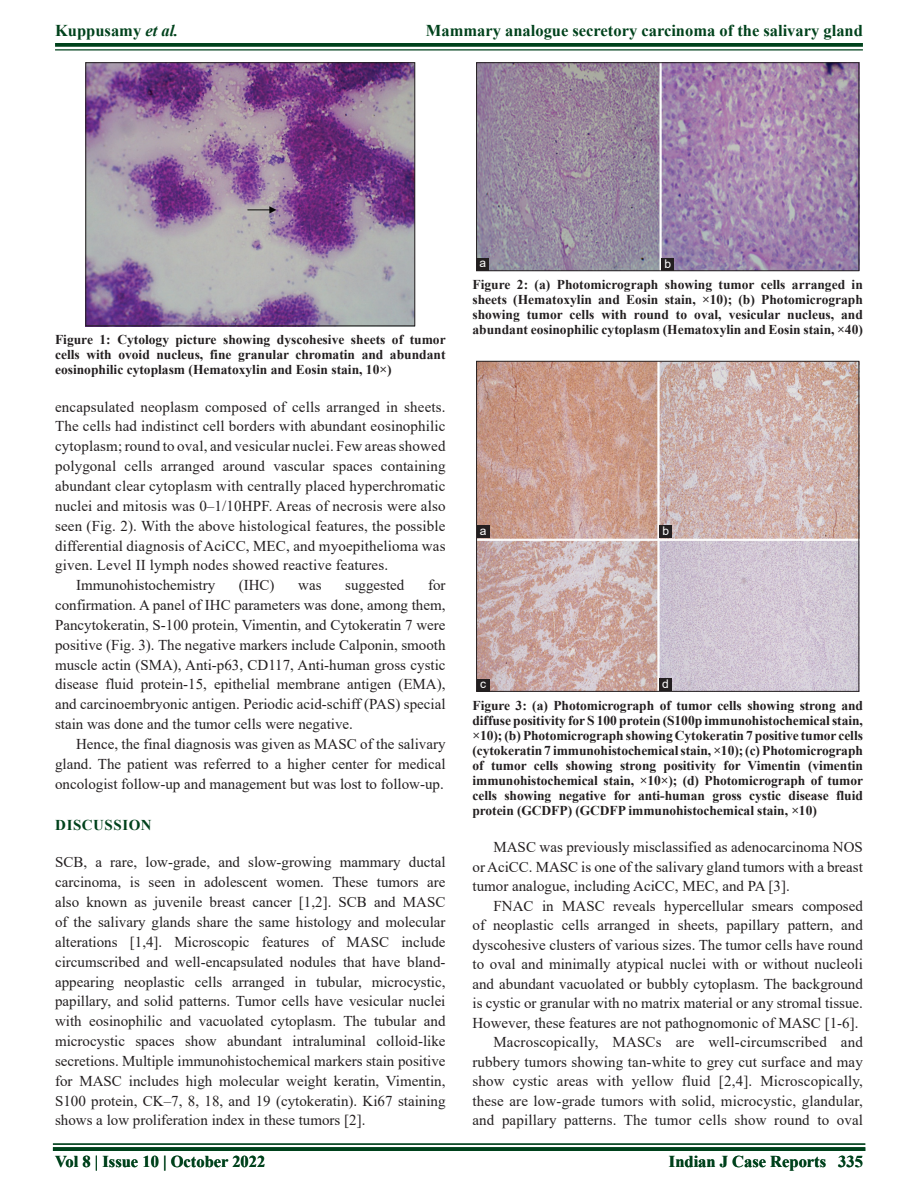
<style>
.page{position:relative;width:918px;height:1188px;background:#fff}
.page>*{position:absolute;margin:0;border:0;box-sizing:border-box;transform-origin:0 0}
.t1{font:700 16.5px "Times New Roman";color:#00421c}
.TX{font:15px/19.8px "Times New Roman";color:#231f20;text-align:justify}
.TXFL{font:15px/19.8px "Times New Roman";color:#231f20;text-align:justify}
.t2{font:700 15px "Times New Roman";letter-spacing:.035em;color:#00421c}
.FGC{font:700 13.5px/15px "Times New Roman";color:#231f20;text-align:justify}
.LABEL{font:12px "Arial";color:#fff}
.s1{font-style:italic}
</style>
<div class="page">
<svg style="left:55px;top:43px;width:808px;height:4px;background:#0f4d29"></svg>
<hr style="left:55px;top:49px;width:808px;height:2px;background:#00421c">
<hr style="left:53px;top:1143px;width:812px;height:2px;background:#00421c">
<svg style="left:53px;top:1147px;width:812px;height:4px;background:#03441f"></svg>
<img style="left:88px;top:65px;width:325px;height:259px">
<div style="left:86px;top:63px;width:329px;height:263px;border:1px solid #231f20"></div>
<img style="left:478px;top:363px;width:379px;height:327px">
<div style="left:476px;top:361px;width:383px;height:331px;border:1px solid #231f20"></div>
<div style="left:660px;top:526px;width:12px;height:12px;background:#231f20"></div>
<div style="left:477px;top:526px;width:12px;height:12px;background:#231f20"></div>
<div style="left:477px;top:679px;width:12px;height:13px;background:#231f20"></div>
<div style="left:659px;top:678px;width:13px;height:13px;background:#231f20"></div>
<img style="left:478px;top:65px;width:379px;height:204px">
<div style="left:476px;top:63px;width:383px;height:208px;border:1px solid #231f20"></div>
<div style="left:661px;top:258px;width:13px;height:13px;background:#231f20"></div>
<div style="left:476px;top:258px;width:13px;height:13px;background:#231f20"></div>
<p class="t1" style="left:55px;top:18px;width:125px">Kuppusamy <span class="s1">et al.</span></p>
<p class="t1" style="left:426px;top:18px;width:439px">Mammary analogue secretory carcinoma of the salivary gland</p>
<p class="FGC" style="left:55px;top:332px;width:392px">Figure 1: Cytology picture showing dyscohesive sheets of tumor cells with ovoid nucleus, fine granular chromatin and abundant eosinophilic cytoplasm (Hematoxylin and Eosin stain, 10×)</p>
<p class="TX" style="left:55px;top:396px;width:392px">encapsulated neoplasm composed of cells arranged in sheets.<br>The cells had indistinct cell borders with abundant eosinophilic cytoplasm; round to oval, and vesicular nuclei. Few areas showed polygonal cells arranged around vascular spaces containing abundant clear cytoplasm with centrally placed hyperchromatic nuclei and mitosis was 0–1/10HPF. Areas of necrosis were also seen (Fig. 2). With the above histological features, the possible differential diagnosis of AciCC, MEC, and myoepithelioma was given. Level II lymph nodes showed reactive features.</p>
<p class="TX" style="left:76px;top:575px;width:141px">Immunohistochemistry</p>
<p class="TX" style="left:239px;top:575px;width:37px">(IHC)</p>
<p class="TX" style="left:298px;top:575px;width:25px">was</p>
<p class="TX" style="left:345px;top:575px;width:61px">suggested</p>
<p class="TX" style="left:55px;top:575px;width:392px;text-indent:373px">for confirmation. A panel of IHC parameters was done, among them, Pancytokeratin, S-100 protein, Vimentin, and Cytokeratin 7 were positive (Fig. 3). The negative markers include Calponin, smooth muscle actin (SMA), Anti-p63, CD117, Anti-human gross cystic disease fluid protein-15, epithelial membrane antigen (EMA), and carcinoembryonic antigen. Periodic acid-schiff (PAS) special stain was done and the tumor cells were negative.</p>
<p class="TX" style="left:55px;top:734px;width:392px;text-indent:21px">Hence, the final diagnosis was given as MASC of the salivary gland. The patient was referred to a higher center for medical oncologist follow-up and management but was lost to follow-up.</p>
<h1 class="t2" style="left:55px;top:814px;width:98px">DISCUSSION</h1>
<p class="TXFL" style="left:55px;top:852px;width:392px">SCB, a rare, low-grade, and slow-growing mammary ductal carcinoma, is seen in adolescent women. These tumors are also known as juvenile breast cancer [1,2]. SCB and MASC of the salivary glands share the same histology and molecular alterations [1,4]. Microscopic features of MASC include circumscribed and well-encapsulated nodules that have bland&shy;appearing neoplastic cells arranged in tubular, microcystic, papillary, and solid patterns. Tumor cells have vesicular nuclei with eosinophilic and vacuolated cytoplasm. The tubular and microcystic spaces show abundant intraluminal colloid-like secretions. Multiple immunohistochemical markers stain positive for MASC includes high molecular weight keratin, Vimentin, S100 protein, CK–7, 8, 18, and 19 (cytokeratin). Ki67 staining shows a low proliferation index in these tumors [2].</p>
<p class="LABEL" style="left:480px;top:255px;width:8px">a</p>
<p class="LABEL" style="left:664px;top:255px;width:8px">b</p>
<p class="FGC" style="left:472px;top:277px;width:392px">Figure 2: (a) Photomicrograph showing tumor cells arranged in sheets (Hematoxylin and Eosin stain, ×10); (b) Photomicrograph showing tumor cells with round to oval, vesicular nucleus, and abundant eosinophilic cytoplasm (Hematoxylin and Eosin stain, ×40)</p>
<p class="LABEL" style="left:480px;top:523px;width:8px">a</p>
<p class="LABEL" style="left:663px;top:523px;width:8px">b</p>
<p class="LABEL" style="left:480px;top:676px;width:7px">c</p>
<p class="LABEL" style="left:662px;top:675px;width:8px">d</p>
<p class="FGC" style="left:472px;top:697px;width:392px">Figure 3: (a) Photomicrograph of tumor cells showing strong and diffuse positivity for S 100 protein (S100p immunohistochemical stain, ×10); (b) Photomicrograph showing Cytokeratin 7 positive tumor cells (cytokeratin 7 immunohistochemical stain, ×10); (c) Photomicrograph of tumor cells showing strong positivity for Vimentin (vimentin immunohistochemical stain, ×10×); (d) Photomicrograph of tumor cells showing negative for anti-human gross cystic disease fluid protein (GCDFP) (GCDFP immunohistochemical stain, ×10)</p>
<p class="TX" style="left:472px;top:837px;width:392px;text-indent:21px">MASC was previously misclassified as adenocarcinoma NOS or AciCC. MASC is one of the salivary gland tumors with a breast tumor analogue, including AciCC, MEC, and PA [3].</p>
<p class="TX" style="left:472px;top:895px;width:392px;text-indent:21px">FNAC in MASC reveals hypercellular smears composed of neoplastic cells arranged in sheets, papillary pattern, and dyscohesive clusters of various sizes. The tumor cells have round to oval and minimally atypical nuclei with or without nucleoli and abundant vacuolated or bubbly cytoplasm. The background is cystic or granular with no matrix material or any stromal tissue.<br>However, these features are not pathognomonic of MASC [1-6].</p>
<p class="TX" style="left:472px;top:1032px;width:392px;text-indent:21px">Macroscopically, MASCs are well-circumscribed and rubbery tumors showing tan-white to grey cut surface and may show cystic areas with yellow fluid [2,4]. Microscopically, these are low-grade tumors with solid, microcystic, glandular, and papillary patterns. The tumor cells show round to oval</p>
<p class="t1" style="left:55px;top:1150px;width:212px">Vol 8 | Issue 10 | October 2022</p>
<p class="t1" style="left:669px;top:1150px;width:195px">Indian J Case Reports 335</p>
</div>
